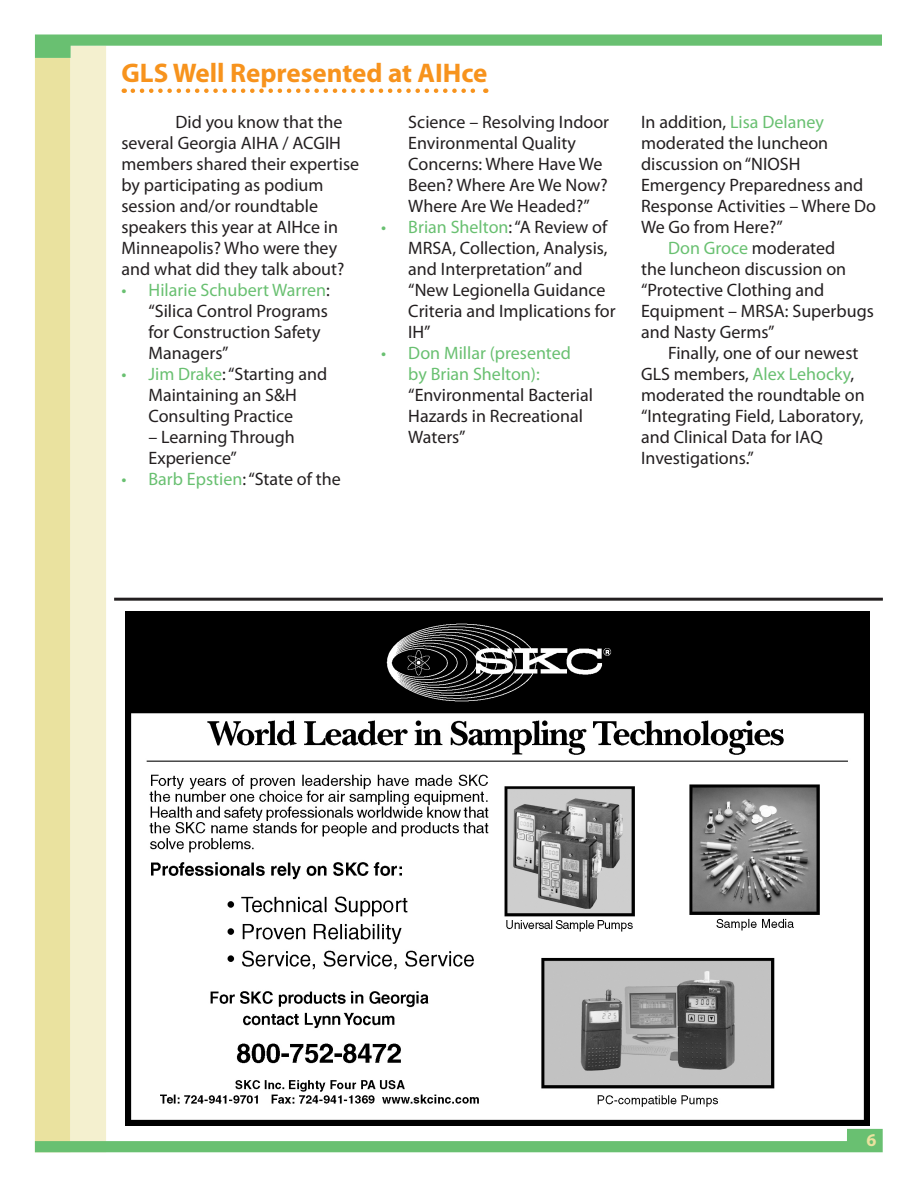
<style>
.page{position:relative;width:918px;height:1188px;background:#fff}
.page>*{position:absolute;margin:0;border:0;box-sizing:border-box;transform-origin:0 0}
.Headline{font:700 27px "Myriad Pro";color:#f7931d}
.Body{font:18px/21px "Myriad Pro";color:#231f20}
.Body-2{font:18px "Myriad Pro";color:#69c071}
.t1{font:700 18px "Myriad Pro";color:#eae29f}
.s1{color:#69c071}
.s2{color:#231f20}
</style>
<div class="page">
<div style="left:35px;top:58px;width:36px;height:1094px;background:#eae29f"></div>
<div style="left:70px;top:46px;width:36px;height:1106px;background:#f4f0cf"></div>
<svg style="left:35px;top:34px;width:847px;height:24px"></svg>
<svg style="left:35px;top:1129px;width:848px;height:23px"></svg>
<hr style="left:114px;top:598px;width:769px;height:3px;background:#231f20">
<svg style="left:133px;top:88px;width:353px;height:5px"></svg>
<img style="left:126px;top:612px;width:744px;height:514px">
<p class="Headline" style="left:122px;top:55px;width:368px">GLS Well Represented at AIHce</p>
<p class="Body" style="left:122px;top:111px;width:239px;text-indent:54px">Did you know that the several Georgia AIHA / ACGIH members shared their expertise by participating as podium session and/or roundtable speakers this year at AIHce in<br>Minneapolis? Who were they and what did they talk about?</p>
<p class="Body" style="left:148px;top:279px;width:183px;text-indent:-27px"><span class="s1">• Hilarie Schubert Warren</span>: “Silica Control Programs for Construction Safety<br>Managers”</p>
<p class="Body" style="left:122px;top:363px;width:207px;text-align:center"><span class="s1">• Jim Drake</span>: “Starting and<br>Maintaining an S&amp;H<br>Consulting Practice</p>
<p class="Body" style="left:148px;top:426px;width:148px">– Learning Through<br>Experience”</p>
<p class="Body-2" style="left:122px;top:467px;width:221px">• Barb Epstien<span class="s2">: “State of the</span></p>
<p class="Body" style="left:408px;top:111px;width:202px">Science – Resolving Indoor<br>Environmental Quality<br>Concerns: Where Have We<br>Been? Where Are We Now?<br>Where Are We Headed?”</p>
<p class="Body" style="left:408px;top:216px;width:209px;text-indent:-27px"><span class="s1">• Brian Shelton</span>: “A Review of<br>MRSA, Collection, Analysis, and Interpretation” and “New Legionella Guidance<br>Criteria and Implications for<br>IH”</p>
<p class="Body" style="left:408px;top:342px;width:186px;text-indent:-27px"><span class="s1">• Don Millar (presented by Brian Shelton): </span>“Environmental Bacterial<br>Hazards in Recreational<br>Waters”</p>
<p class="Body" style="left:641px;top:111px;width:237px">In addition, <span class="s1">Lisa Delaney </span>moderated the luncheon discussion on “NIOSH<br>Emergency Preparedness and<br>Response Activities – Where Do<br>We Go from Here?”</p>
<p class="Body" style="left:641px;top:237px;width:234px;text-indent:27px"><span class="s1">Don Groce</span> moderated<br>the luncheon discussion on “Protective Clothing and<br>Equipment – MRSA: Superbugs and Nasty Germs”</p>
<p class="Body" style="left:641px;top:342px;width:225px;text-indent:27px">Finally, one of our newest<br>GLS members, <span class="s1">Alex Lehocky</span>, moderated the roundtable on “Integrating Field, Laboratory, and Clinical Data for IAQ<br>Investigations.”</p>
<p class="t1" style="left:867px;top:1128px;width:11px">6</p>
</div>
